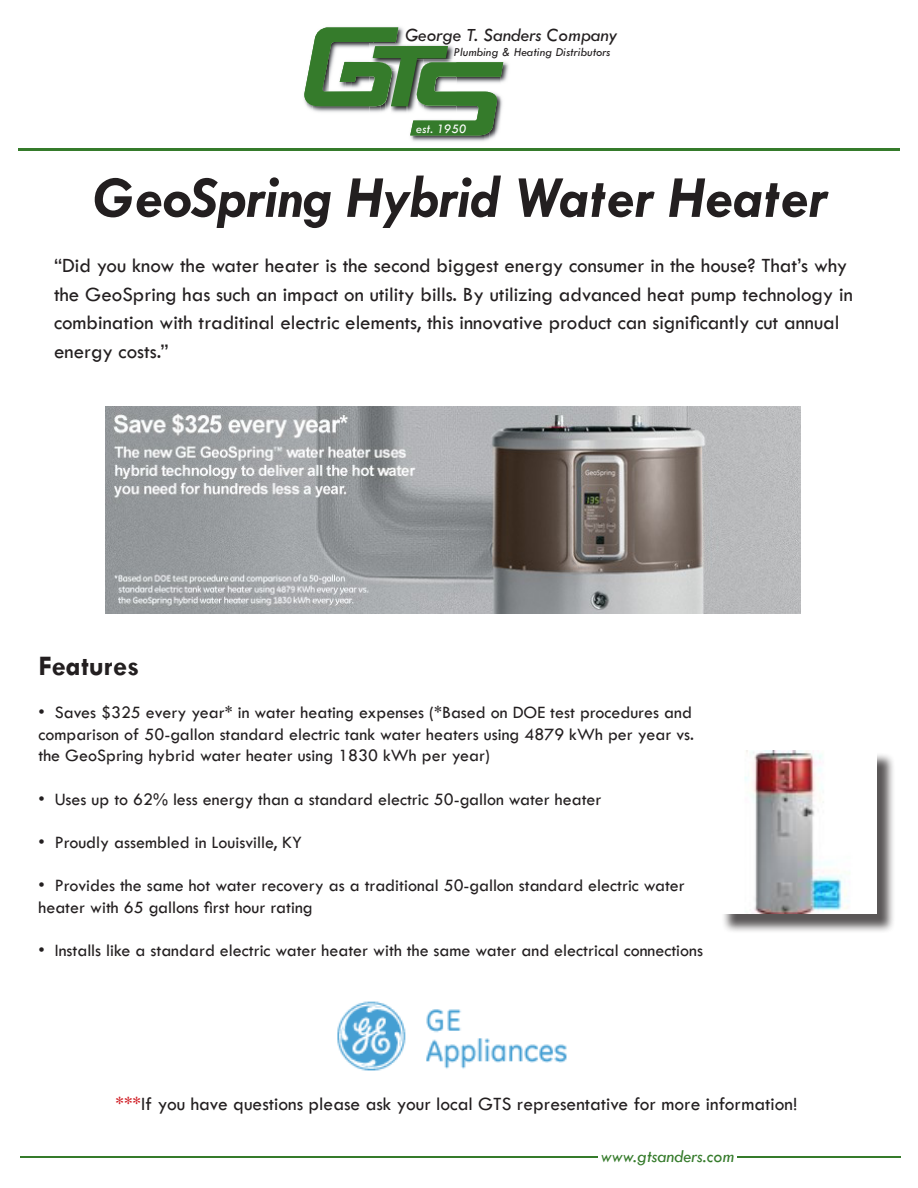
<style>
.page{position:relative;width:918px;height:1188px;background:#fff}
.page>*{position:absolute;margin:0;border:0;box-sizing:border-box;transform-origin:0 0}
.t1{font:italic 700 60px "Tw Cen";color:#231f20}
.t2{font:700 28.5px "Tw Cen";color:#231f20}
.t3{font:21px/28.5px "Tw Cen";color:#231f20}
.t4{font:19.5px "Tw Cen";color:#231f20}
.t5{font:italic 19.35px "Tw Cen";color:#231f20}
.t6{font:18px/21.6px "Tw Cen";color:#231f20;text-align:justify}
.t7{font:italic 18px "Tw Cen";color:#357b2b}
.t8{font:italic 13.35px "Tw Cen";color:#fff}
.t9{font:italic 12.6px "Tw Cen";color:#231f20}
.s1{color:#d1232a}
</style>
<div class="page">
<div style="left:721px;top:752px;width:181px;height:188px;background:#231f20;opacity:.75"></div>
<img style="left:721px;top:750px;width:156px;height:163px">
<hr style="left:18px;top:148px;width:882px;height:3px;background:#357b2b">
<img style="left:503px;top:64px;width:6px;height:18px">
<img style="left:324px;top:27px;width:77px;height:1px">
<svg style="left:304px;top:28px;width:199px;height:114px"></svg>
<hr style="left:20px;top:1156px;width:578px;height:2px;background:#357b2b">
<hr style="left:737px;top:1156px;width:163px;height:2px;background:#357b2b">
<img style="left:105px;top:406px;width:696px;height:207px">
<img style="left:337px;top:1001px;width:230px;height:70px">
<p class="t5" style="left:405px;top:23px;width:213px">George T. Sanders Company</p>
<p class="t9" style="left:454px;top:45px;width:158px">Plumbing &amp; Heating Distributors</p>
<p class="t8" style="left:416px;top:121px;width:52px">est. 1950</p>
<p class="t1" style="left:93px;top:162px;width:736px">GeoSpring Hybrid Water Heater</p>
<p class="t3" style="left:54px;top:252px;width:800px">“Did you know the water heater is the second biggest energy consumer in the house? That’s why the GeoSpring has such an impact on utility bills. By utilizing advanced heat pump technology in combination with traditinal electric elements, this innovative product can significantly cut annual energy costs.”</p>
<p class="t2" style="left:39px;top:649px;width:102px">Features</p>
<p class="t6" style="left:39px;top:702px;width:657px">• Saves $325 every year* in water heating expenses (*Based on DOE test procedures and comparison of 50-gallon standard electric tank water heaters using 4879 kWh per year vs. the GeoSpring hybrid water heater using 1830 kWh per year)</p>
<p class="t6" style="left:39px;top:788px;width:565px">• Uses up to 62% less energy than a standard electric 50-gallon water heater</p>
<p class="t6" style="left:39px;top:831px;width:265px">• Proudly assembled in Louisville, KY</p>
<p class="t6" style="left:39px;top:875px;width:648px">• Provides the same hot water recovery as a traditional 50-gallon standard electric water heater with 65 gallons first hour rating</p>
<p class="t6" style="left:39px;top:939px;width:666px">• Installs like a standard electric water heater with the same water and electrical connections</p>
<p class="t4" style="left:116px;top:1092px;width:683px"><span class="s1">***</span>If you have questions please ask your local GTS representative for more information!</p>
<p class="t7" style="left:601px;top:1145px;width:135px">www.gtsanders.com</p>
</div>
